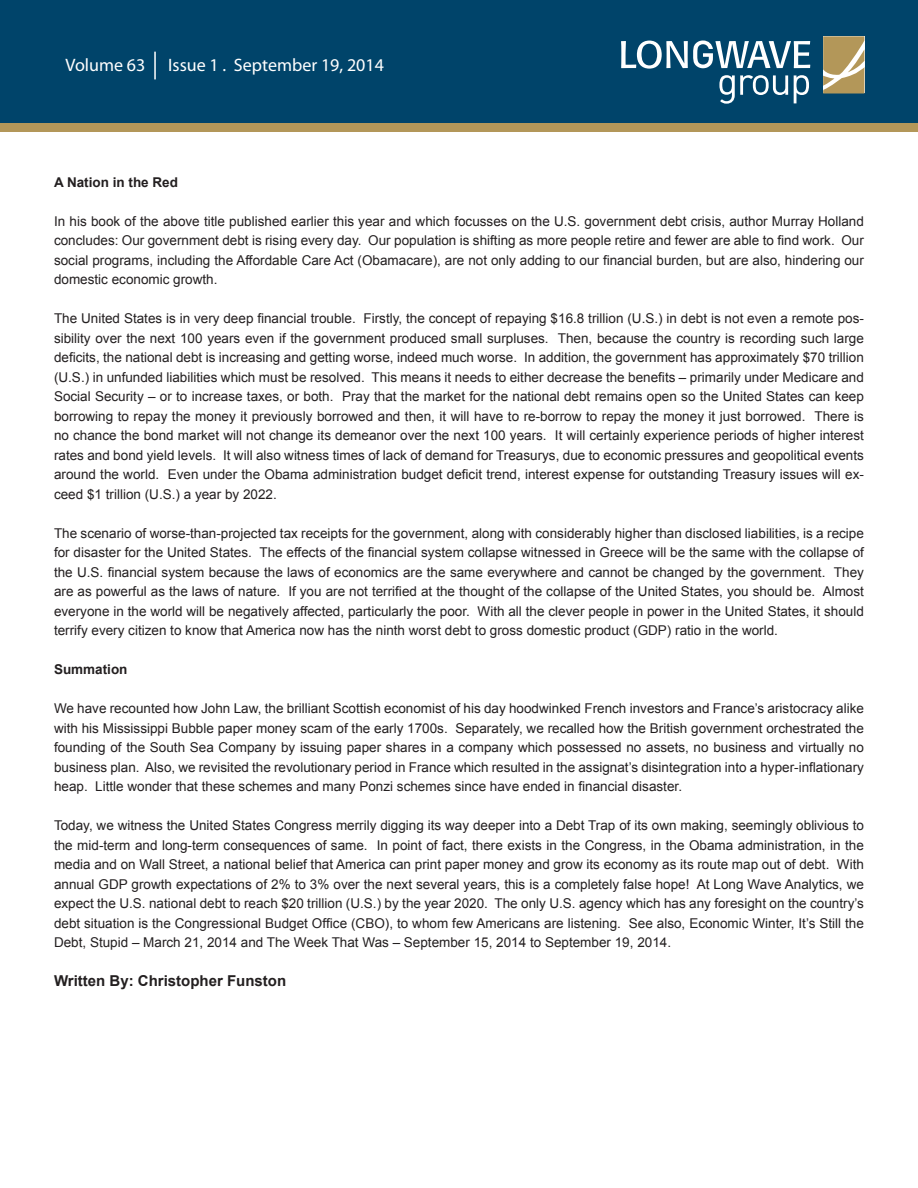
<style>
.page{position:relative;width:918px;height:1188px;background:#fff}
.page>*{position:absolute;margin:0;border:0;box-sizing:border-box;transform-origin:0 0}
.t1{font:18px "Myriad Pro";color:#fff}
.t2{font:700 15px "Arial";color:#231f20}
.t3{font:13.5px/19.5px "Arial";color:#231f20;text-align:justify}
.t4{font:700 13.5px "Arial";color:#231f20}
</style>
<div class="page">
<div style="left:0;top:122px;width:918px;height:10px;background:#b39759"></div>
<div style="left:0;top:0;width:918px;height:123px;background:#00446a"></div>
<hr style="left:154px;top:52px;width:2px;height:27px;background:#fff">
<svg style="left:621px;top:40px;width:189px;height:29px"></svg>
<svg style="left:719px;top:75px;width:69px;height:29px"></svg>
<svg style="left:794px;top:75px;width:15px;height:28px"></svg>
<svg style="left:823px;top:36px;width:41px;height:58px;background:#bfa977"></svg>
<p class="t1" style="left:66px;top:54px;width:81px">Volume 63</p>
<p class="t1" style="left:168px;top:54px;width:217px">Issue 1 . September 19, 2014</p>
<p class="t4" style="left:54px;top:173px;width:126px">A Nation in the Red</p>
<p class="t3" style="left:54px;top:211px;width:811px">In his book of the above title published earlier this year and which focusses on the U.S. government debt crisis, author Murray Holland concludes: Our government debt is rising every day. Our population is shifting as more people retire and fewer are able to find work. Our social programs, including the Affordable Care Act (Obamacare), are not only adding to our financial burden, but are also, hindering our domestic economic growth.</p>
<p class="t3" style="left:54px;top:309px;width:811px">The United States is in very deep financial trouble. Firstly, the concept of repaying $16.8 trillion (U.S.) in debt is not even a remote pos&shy;sibility over the next 100 years even if the government produced small surpluses. Then, because the country is recording such large deficits, the national debt is increasing and getting worse, indeed much worse. In addition, the government has approximately $70 trillion (U.S.) in unfunded liabilities which must be resolved. This means it needs to either decrease the benefits – primarily under Medicare and Social Security – or to increase taxes, or both. Pray that the market for the national debt remains open so the United States can keep borrowing to repay the money it previously borrowed and then, it will have to re-borrow to repay the money it just borrowed. There is no chance the bond market will not change its demeanor over the next 100 years. It will certainly experience periods of higher interest rates and bond yield levels. It will also witness times of lack of demand for Treasurys, due to economic pressures and geopolitical events around the world. Even under the Obama administration budget deficit trend, interest expense for outstanding Treasury issues will ex&shy;ceed $1 trillion (U.S.) a year by 2022.</p>
<p class="t3" style="left:54px;top:523px;width:811px">The scenario of worse-than-projected tax receipts for the government, along with considerably higher than disclosed liabilities, is a recipe for disaster for the United States. The effects of the financial system collapse witnessed in Greece will be the same with the collapse of the U.S. financial system because the laws of economics are the same everywhere and cannot be changed by the government. They are as powerful as the laws of nature. If you are not terrified at the thought of the collapse of the United States, you should be. Almost everyone in the world will be negatively affected, particularly the poor. With all the clever people in power in the United States, it should terrify every citizen to know that America now has the ninth worst debt to gross domestic product (GDP) ratio in the world.</p>
<p class="t4" style="left:54px;top:661px;width:75px">Summation</p>
<p class="t3" style="left:54px;top:699px;width:811px">We have recounted how John Law, the brilliant Scottish economist of his day hoodwinked French investors and France’s aristocracy alike with his Mississippi Bubble paper money scam of the early 1700s. Separately, we recalled how the British government orchestrated the founding of the South Sea Company by issuing paper shares in a company which possessed no assets, no business and virtually no business plan. Also, we revisited the revolutionary period in France which resulted in the assignat’s disintegration into a hyper-inflationary heap. Little wonder that these schemes and many Ponzi schemes since have ended in financial disaster.</p>
<p class="t3" style="left:54px;top:816px;width:811px">Today, we witness the United States Congress merrily digging its way deeper into a Debt Trap of its own making, seemingly oblivious to the mid-term and long-term consequences of same. In point of fact, there exists in the Congress, in the Obama administration, in the media and on Wall Street, a national belief that America can print paper money and grow its economy as its route map out of debt. With annual GDP growth expectations of 2% to 3% over the next several years, this is a completely false hope! At Long Wave Analytics, we expect the U.S. national debt to reach $20 trillion (U.S.) by the year 2020. The only U.S. agency which has any foresight on the country’s debt situation is the Congressional Budget Office (CBO), to whom few Americans are listening. See also, Economic Winter, It’s Still the Debt, Stupid – March 21, 2014 and The Week That Was – September 15, 2014 to September 19, 2014.</p>
<p class="t2" style="left:54px;top:971px;width:234px">Written By: Christopher Funston</p>
</div>
